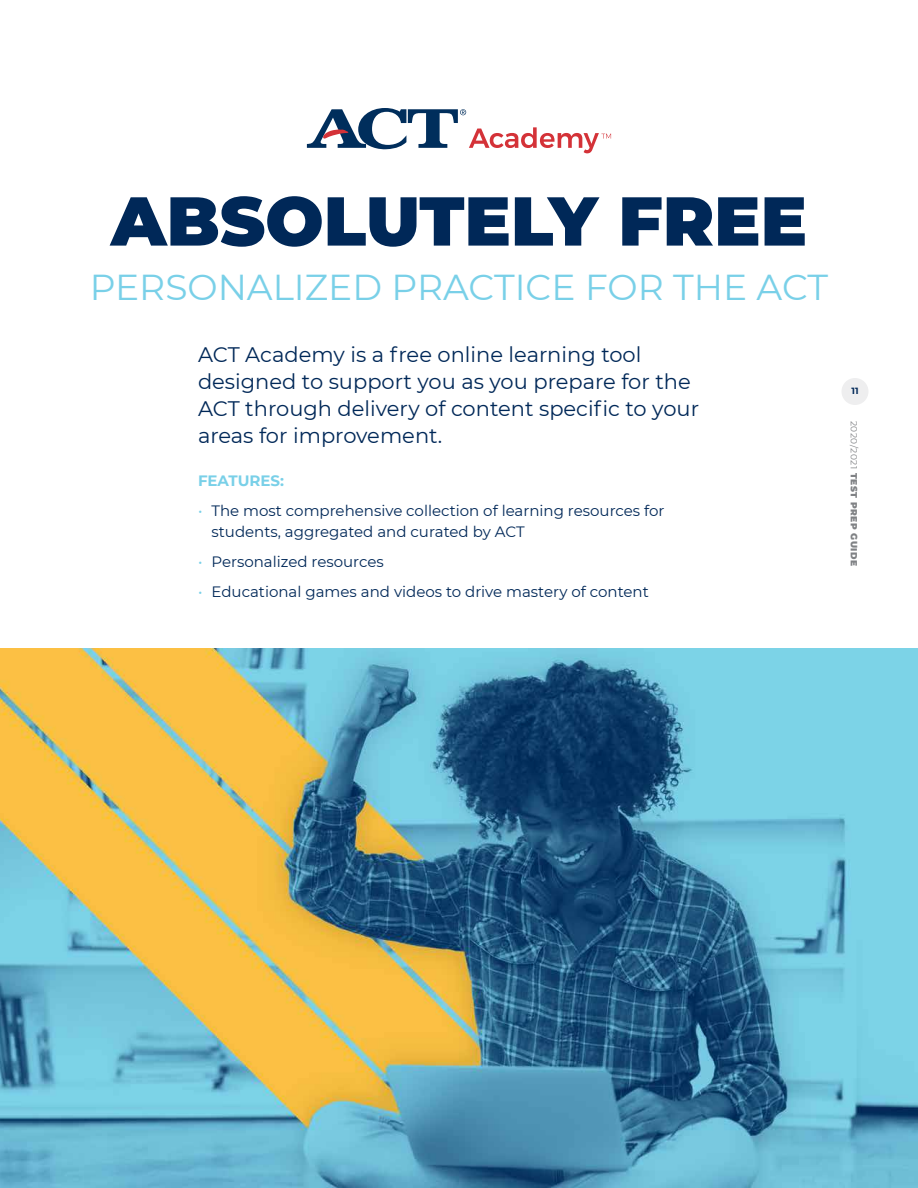
<style>
.page{position:relative;width:918px;height:1188px;background:#fff}
.page>*{position:absolute;margin:0;border:0;box-sizing:border-box;transform-origin:0 0}
.t1{font:900 69px "Montserrat";color:#002858}
.t2{font:36px "Montserrat";color:#79d0e8}
.t3{font:21px/27px "Montserrat";color:#002858}
.t4{font:15px/21px "Montserrat";color:#002858}
.t5{font:700 15px "Montserrat";color:#79d0e8}
.t6{font:900 9px "Montserrat";letter-spacing:.06em;color:#808285}
.t7{font:700 9px "Montserrat";color:#002858}
.s1{color:#79d0e8}
.s2{font-weight:400}
</style>
<div class="page">
<img style="left:0;top:648px;width:918px;height:540px">
<svg style="left:307px;top:108px;width:304px;height:45px"></svg>
<div style="left:842px;top:378px;width:26px;height:27px;background:#eeeeef;border-radius:50%"></div>
<h3 class="t1" style="left:111px;top:169px;width:698px">ABSOLUTELY FREE</h3>
<h3 class="t2" style="left:90px;top:262px;width:740px">PERSONALIZED PRACTICE FOR THE ACT</h3>
<p class="t3" style="left:198px;top:341px;width:503px">ACT Academy is a free online learning tool designed to support you as you prepare for the ACT through delivery of content specific to your areas for improvement.</p>
<h4 class="t5" style="left:198px;top:470px;width:88px">FEATURES:</h4>
<p class="t4" style="left:212px;top:500px;width:454px;text-indent:-14px"><span class="s1">•</span> The most comprehensive collection of learning resources for students, aggregated and curated by ACT</p>
<p class="t4" style="left:198px;top:551px;width:187px"><span class="s1">•</span> Personalized resources</p>
<p class="t4" style="left:198px;top:581px;width:452px"><span class="s1">•</span> Educational games and videos to drive mastery of content</p>
<p class="t7" style="left:851px;top:384px;width:9px">11</p>
<p class="t6" style="left:861px;top:421px;width:147px;rotate:90deg"><span class="s2">2020/2021</span> TEST PREP GUIDE</p>
</div>
